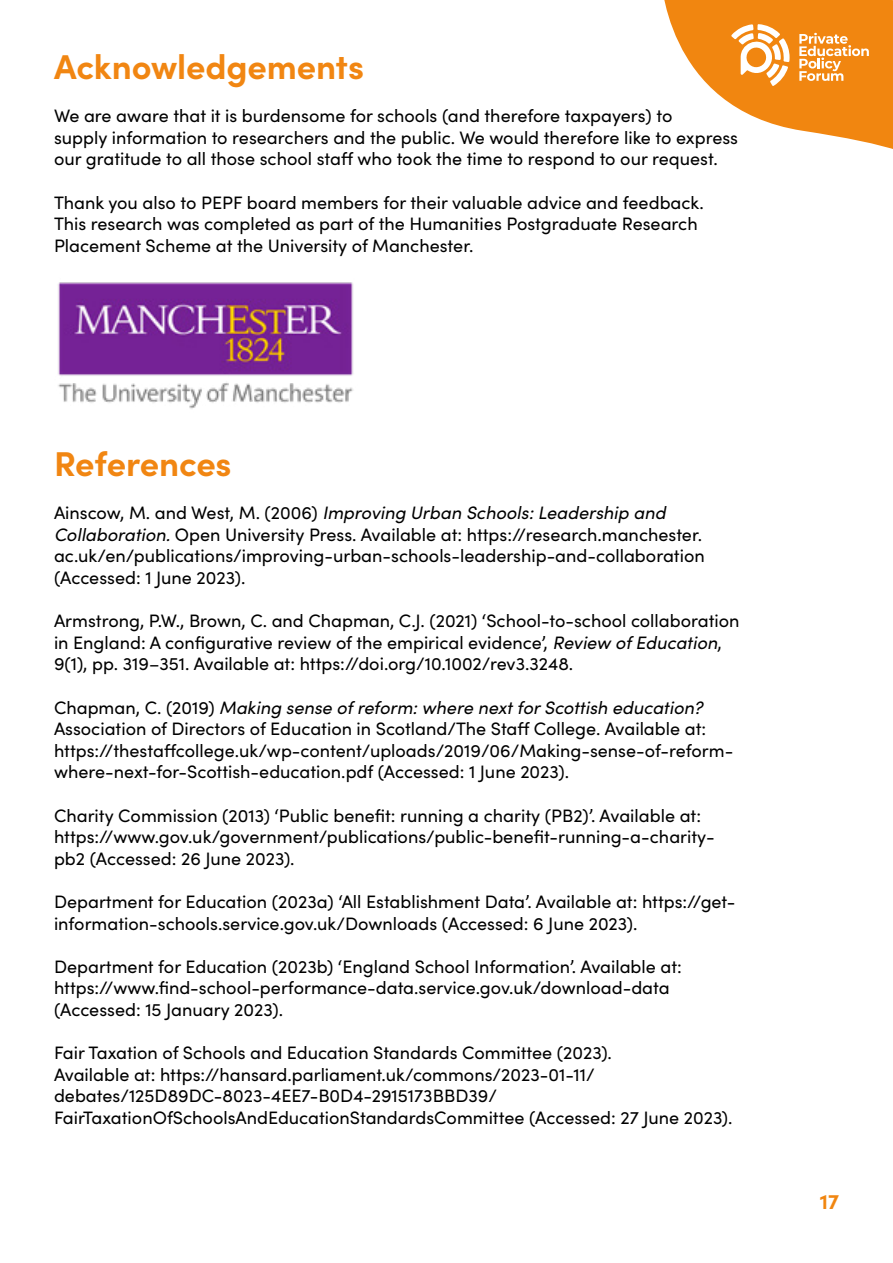
<style>
.page{position:relative;width:893px;height:1263px;background:#fff}
.page>*{position:absolute;margin:0;border:0;box-sizing:border-box;transform-origin:0 0}
.t1{font:700 34.5px "Sofia Pro";letter-spacing:-.005em;color:#f18612}
.t2{font:700 21px "Sofia Pro";color:#f18610}
.t3{font:18px/21.6px "Sofia Pro";color:#000}
.s1{font-style:italic}
</style>
<div class="page">
<svg style="left:664px;top:0;width:229px;height:149px"></svg>
<img style="left:58px;top:282px;width:295px;height:127px">
<h1 class="t1" style="left:54px;top:40px;width:312px">Acknowledgements</h1>
<p class="t3" style="left:54px;top:104px;width:686px">We are aware that it is burdensome for schools (and therefore taxpayers) to<br>supply information to researchers and the public. We would therefore like to express our gratitude to all those school staff who took the time to respond to our request.</p>
<p class="t3" style="left:54px;top:190px;width:651px">Thank you also to PEPF board members for their valuable advice and feedback.<br>This research was completed as part of the Humanities Postgraduate Research<br>Placement Scheme at the University of Manchester.</p>
<h1 class="t1" style="left:54px;top:437px;width:179px">References</h1>
<p class="t3" style="left:54px;top:501px;width:652px">Ainscow, M. and West, M. (2006) <span class="s1">Improving Urban Schools: Leadership and Collaboration.</span> Open University Press. Available at: https://research.manchester. ac.uk/en/publications/improving-urban-schools-leadership-and-collaboration (Accessed: 1 June 2023).</p>
<p class="t3" style="left:54px;top:609px;width:687px">Armstrong, P.W., Brown, C. and Chapman, C.J. (2021) ‘School-to-school collaboration in England: A configurative review of the empirical evidence’, <span class="s1">Review of Education</span>,<br>9(1), pp. 319–351. Available at: https://doi.org/10.1002/rev3.3248.</p>
<p class="t3" style="left:54px;top:695px;width:681px">Chapman, C. (2019) <span class="s1">Making sense of reform: where next for Scottish education?<br></span>Association of Directors of Education in Scotland/The Staff College. Available at: https://thestaffcollege.uk/wp-content/uploads/2019/06/Making-sense-of-reform&shy;where-next-for-Scottish-education.pdf (Accessed: 1 June 2023).</p>
<p class="t3" style="left:54px;top:803px;width:662px">Charity Commission (2013) ‘Public benefit: running a charity (PB2)’. Available at: https://www.gov.uk/government/publications/public-benefit-running-a-charity&shy;pb2 (Accessed: 26 June 2023).</p>
<p class="t3" style="left:54px;top:890px;width:683px">Department for Education (2023a) ‘All Establishment Data’. Available at: https://get&shy;information-schools.service.gov.uk/Downloads (Accessed: 6 June 2023).</p>
<p class="t3" style="left:54px;top:955px;width:629px">Department for Education (2023b) ‘England School Information’. Available at: https://www.find-school-performance-data.service.gov.uk/download-data (Accessed: 15 January 2023).</p>
<p class="t3" style="left:54px;top:1041px;width:680px">Fair Taxation of Schools and Education Standards Committee (2023).<br>Available at: https://hansard.parliament.uk/commons/2023-01-11/ debates/125D89DC-8023-4EE7-B0D4-2915173BBD39/ FairTaxationOfSchoolsAndEducationStandardsCommittee (Accessed: 27 June 2023).</p>
<p class="t2" style="left:820px;top:1185px;width:21px">17</p>
</div>
